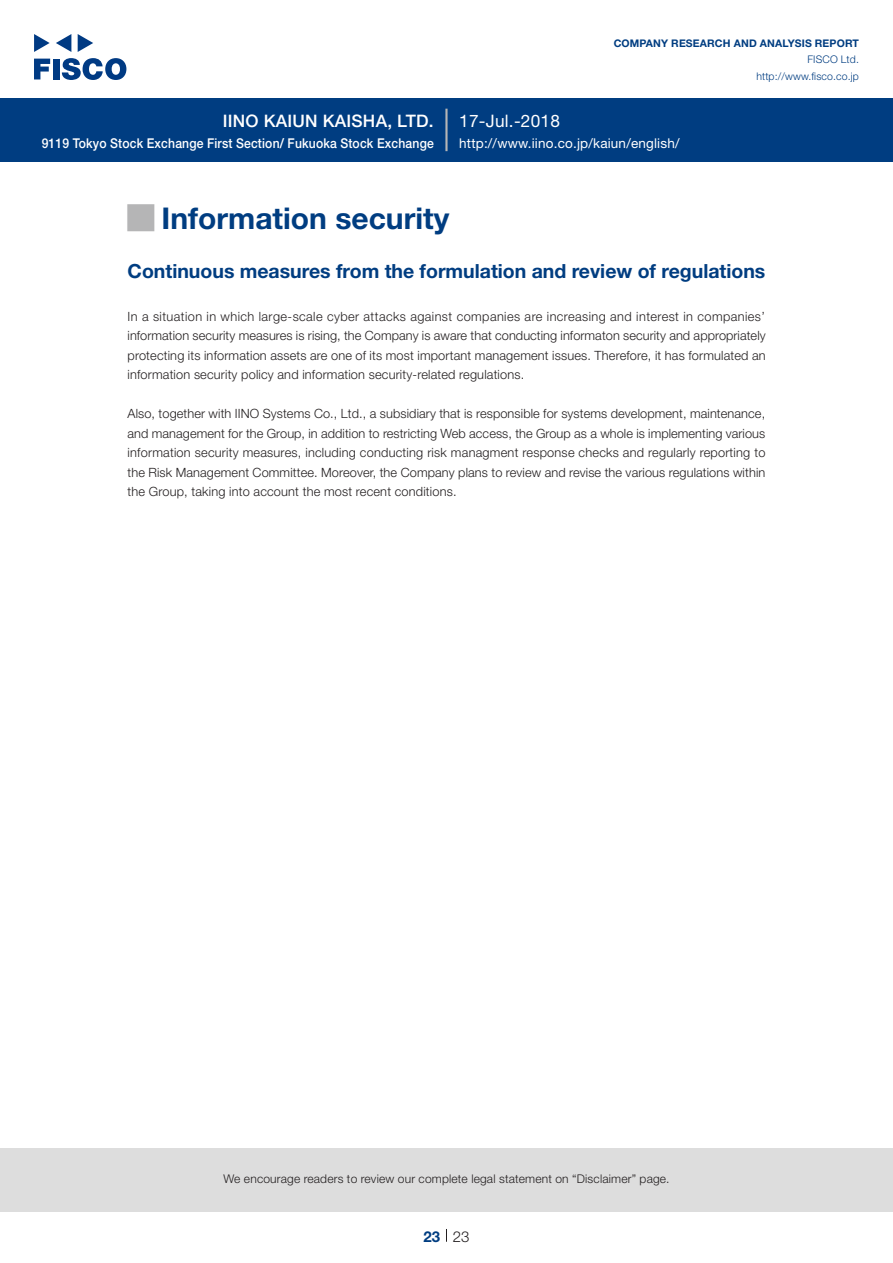
<style>
.page{position:relative;width:893px;height:1263px;background:#fff}
.page>*{position:absolute;margin:0;border:0;box-sizing:border-box;transform-origin:0 0}
.t1{font:700 30px "Helvetica Neue LT Std";color:#003d81}
.t2{font:700 27px "Koz Go Pro";color:#b5b5b6}
.中タイトル_e{font:700 19.5px "Helvetica Neue LT Std";color:#003d81}
.t3{font:500 17.25px "Helvetica Neue LT Std";letter-spacing:.015em;color:#fff}
.t4{font:17.25px "Helvetica Neue LT Std";letter-spacing:.015em;color:#fff}
.t5{font:300 15px "Helvetica Neue LT Std";color:#231f20}
.t6{font:700 15px "Helvetica Neue LT Std";color:#003d81}
.t7{font:500 13.5px "Helvetica Neue LT Std";letter-spacing:.015em;color:#fff;scale:.9 1}
.t8{font:13.5px "Helvetica Neue LT Std";letter-spacing:.015em;color:#fff}
.本文_e{font:300 12.75px/19.5px "Helvetica Neue LT Std";letter-spacing:.015em;color:#231f20;text-align:justify}
.t9{font:300 12px "Helvetica Neue LT Std";letter-spacing:.015em;color:#231f20}
.t10{font:700 10.5px "Helvetica Neue LT Std";letter-spacing:.015em;color:#003d81}
.t11{font:300 10.5px/16.5px "Helvetica Neue LT Std";letter-spacing:.015em;color:#003d81;text-align:right}
</style>
<div class="page">
<div style="left:0;top:1148px;width:893px;height:64px;background:#ddd"></div>
<svg style="left:34px;top:59px;width:16px;height:20px"></svg>
<div style="left:53px;top:59px;width:6px;height:20px;background:#003a83"></div>
<svg style="left:62px;top:58px;width:64px;height:22px"></svg>
<svg style="left:34px;top:34px;width:16px;height:18px"></svg>
<svg style="left:78px;top:34px;width:15px;height:18px"></svg>
<svg style="left:56px;top:34px;width:15px;height:18px"></svg>
<div style="left:0;top:98px;width:893px;height:64px;background:#003d81"></div>
<hr style="left:445px;top:109px;width:3px;height:42px;background:#b5b5b6">
<svg style="left:446px;top:1229px;width:1px;height:13px"></svg>
<h3 class="t3" style="left:223px;top:110px;width:213px">IINO KAIUN KAISHA, LTD.</h3>
<p class="t7" style="left:42px;top:135px;width:437px">9119 Tokyo Stock Exchange First Section/ Fukuoka Stock Exchange</p>
<h3 class="t4" style="left:459px;top:110px;width:102px">17-Jul.-2018</h3>
<p class="t10" style="left:614px;top:37px;width:247px">COMPANY RESEARCH AND ANALYSIS REPORT</p>
<p class="t11" style="left:756px;top:51px;width:104px">FISCO Ltd. http://www.fisco.co j p.</p>
<p class="t8" style="left:459px;top:135px;width:222px">http://www.iino.co j p. /kaiun/english/</p>
<p class="t2" style="left:128px;top:200px;width:28px">█</p>
<p class="中タイトル_e" style="left:128px;top:259px;width:639px">Continuous measures from the formulation and review of regulations</p>
<p class="本文_e" style="left:128px;top:306px;width:640px">In a situation in which large-scale cyber attacks against companies are increasing and interest in companies‘ information security measures is rising, the Company is aware that conducting informaton security and appropriately protecting its information assets are one of its most important management issues. Therefore it, has formulated an information security policy and information security-related regulations.</p>
<p class="本文_e" style="left:128px;top:404px;width:639px">Also, together with IINO Systems Co., Ltd a., subsidiary that is responsible for systems development, maintenance, and management for the Group in, addition to restricting Web access, the Group as a whole is implementing various information security measures, including conducting risk managment response checks and regularly reporting to the Risk Management Committee. Moreover, the Company plans to review and revise the various regulations within the Group, taking into account the most recent conditions.</p>
<p class="t1" style="left:162px;top:200px;width:289px">Information security</p>
<p class="t9" style="left:223px;top:1171px;width:448px">We encourage readers to review our complete legal statement on “Disclaimer” page.</p>
<p class="t6" style="left:423px;top:1227px;width:18px">23</p>
<p class="t5" style="left:453px;top:1227px;width:18px">23</p>
</div>
